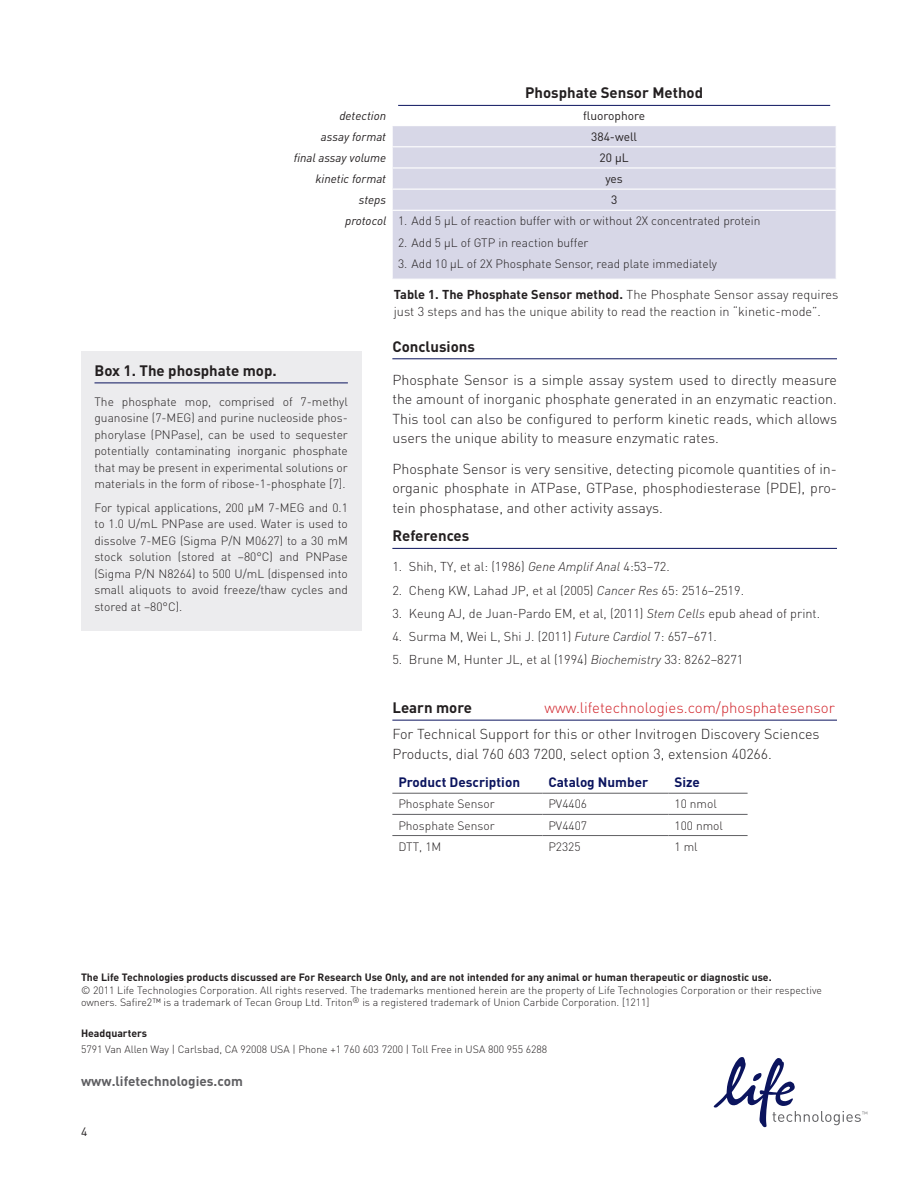
<style>
.page{position:relative;width:918px;height:1188px;background:#fff}
.page>*{position:absolute;margin:0;border:0;box-sizing:border-box;transform-origin:0 0}
.IVG_LT_Subheading1{font:700 15px "DIN Pro";color:#231f20}
.Subheading1_Other{font:300 15px "DIN Pro";color:#d1232a}
.Subheading1_Other-2{font:700 15px "DIN Pro";color:#231f20}
.IVG_LT_Paragraph{font:300 14.25px/19.5px "DIN Pro";color:#231f20;text-align:justify}
.t1{font:700 13.5px "DIN Pro";color:#0b145e}
.t2{font:700 13.5px "DIN Pro";color:#5f5f62}
.IVG_LT_References{font:300 12.75px "DIN Pro";color:#231f20}
.IVG_LT_FigureLegend{font:300 12.75px/16.5px "DIN Pro";color:#231f20}
.IVG_LT_Box{font:300 12px/16.5px "DIN Pro";color:#231f20;text-align:justify}
.t3{font:italic 12px "DIN Pro";color:#231f20}
.t4{font:12px "DIN Pro";color:#231f20}
.t5{font:300 10.5px/12.6px "DIN Pro";color:#231f20}
.t6{font:700 10.5px "DIN Pro";color:#231f20}
.s1{font-weight:700}
.s2{font-style:italic}
</style>
<div class="page">
<svg style="left:713px;top:1057px;width:154px;height:71px"></svg>
<div style="left:81px;top:351px;width:280px;height:279px;background:#ececee"></div>
<hr style="left:94px;top:383px;width:254px;height:1px;background:#0b145e">
<hr style="left:392px;top:793px;width:150px;height:1px;background:#5f5f62">
<hr style="left:542px;top:793px;width:127px;height:1px;background:#5f5f62">
<hr style="left:669px;top:793px;width:79px;height:1px;background:#5f5f62">
<hr style="left:392px;top:814px;width:150px;height:1px;background:#5f5f62">
<hr style="left:542px;top:814px;width:127px;height:1px;background:#5f5f62">
<hr style="left:669px;top:814px;width:79px;height:1px;background:#5f5f62">
<hr style="left:392px;top:835px;width:150px;height:1px;background:#5f5f62">
<hr style="left:542px;top:835px;width:127px;height:1px;background:#5f5f62">
<hr style="left:669px;top:835px;width:79px;height:1px;background:#5f5f62">
<hr style="left:392px;top:359px;width:445px;height:1px;background:#0b145e">
<hr style="left:392px;top:548px;width:445px;height:1px;background:#0b145e">
<hr style="left:392px;top:720px;width:445px;height:1px;background:#0b145e">
<div style="left:393px;top:126px;width:443px;height:153px;background:#d7d7e7"></div>
<hr style="left:392px;top:146px;width:445px;height:1px;background:#fff">
<hr style="left:392px;top:167px;width:445px;height:2px;background:#fff">
<hr style="left:392px;top:189px;width:445px;height:1px;background:#fff">
<svg style="left:392px;top:126px;width:1px;height:84px"></svg>
<hr style="left:392px;top:210px;width:445px;height:1px;background:#fff">
<hr style="left:398px;top:105px;width:432px;height:1px;background:#0b145e">
<p class="IVG_LT_Subheading1" style="left:525px;top:83px;width:179px">Phosphate Sensor Method</p>
<p class="t3" style="left:339px;top:108px;width:48px">detection</p>
<p class="t4" style="left:583px;top:107px;width:63px">fluorophore</p>
<p class="t3" style="left:321px;top:129px;width:67px">assay format</p>
<p class="t4" style="left:591px;top:128px;width:48px">384-well</p>
<p class="t3" style="left:294px;top:150px;width:94px">final assay volume</p>
<p class="t4" style="left:600px;top:149px;width:31px">20 µL</p>
<p class="t3" style="left:315px;top:171px;width:72px">kinetic format</p>
<p class="t4" style="left:605px;top:171px;width:19px">yes</p>
<p class="t3" style="left:359px;top:193px;width:29px">steps</p>
<p class="t4" style="left:611px;top:192px;width:8px">3</p>
<p class="t3" style="left:345px;top:214px;width:43px">protocol</p>
<p class="IVG_LT_Box" style="left:398px;top:212px;width:364px">1. Add 5 µL of reaction buffer with or without 2X concentrated protein</p>
<p class="IVG_LT_Box" style="left:398px;top:234px;width:192px">2. Add 5 µL of GTP in reaction buffer</p>
<p class="IVG_LT_Box" style="left:398px;top:255px;width:320px">3. Add 10 µL of 2X Phosphate Sensor, read plate immediately</p>
<p class="IVG_LT_FigureLegend" style="left:394px;top:286px;width:446px"><span class="s1">Table 1. The Phosphate Sensor method.</span> The Phosphate Sensor assay requires just 3 steps and has the unique ability to read the reaction in “kinetic-mode”.</p>
<p class="IVG_LT_Subheading1" style="left:94px;top:360px;width:184px">Box 1. The phosphate mop.</p>
<p class="IVG_LT_Box" style="left:94px;top:393px;width:255px">The phosphate mop, comprised of 7-methyl guanosine (7-MEG) and purine nucleoside phos&shy;phorylase (PNPase), can be used to sequester potentially contaminating inorganic phosphate that may be present in experimental solutions or materials in the form of ribose-1-phosphate [7].</p>
<p class="IVG_LT_Box" style="left:94px;top:499px;width:255px">For typical applications, 200 μM 7-MEG and 0.1 to 1.0 U/mL PNPase are used. Water is used to dissolve 7-MEG (Sigma P/N M0627) to a 30 mM stock solution (stored at –80°C) and PNPase (Sigma P/N N8264) to 500 U/mL (dispensed into small aliquots to avoid freeze/thaw cycles and stored at –80°C).</p>
<p class="IVG_LT_Subheading1" style="left:392px;top:336px;width:84px">Conclusions</p>
<p class="IVG_LT_Paragraph" style="left:392px;top:369px;width:446px">Phosphate Sensor is a simple assay system used to directly measure the amount of inorganic phosphate generated in an enzymatic reaction.<br>This tool can also be configured to perform kinetic reads, which allows users the unique ability to measure enzymatic rates.</p>
<p class="IVG_LT_Paragraph" style="left:392px;top:458px;width:446px">Phosphate Sensor is very sensitive, detecting picomole quantities of in&shy;organic phosphate in ATPase, GTPase, phosphodiesterase (PDE), pro&shy;tein phosphatase, and other activity assays.</p>
<p class="IVG_LT_Subheading1" style="left:392px;top:526px;width:78px">References</p>
<p class="IVG_LT_References" style="left:392px;top:558px;width:279px">1. Shih, TY, et al: (1986) <span class="s2">Gene Amplif Anal</span> 4:53–72.</p>
<p class="IVG_LT_References" style="left:392px;top:581px;width:353px">2. Cheng KW, Lahad JP, et al (2005) <span class="s2">Cancer Res</span> 65: 2516–2519.</p>
<p class="IVG_LT_References" style="left:392px;top:605px;width:429px">3. Keung AJ, de Juan-Pardo EM, et al, (2011) <span class="s2">Stem Cells</span> epub ahead of print.</p>
<p class="IVG_LT_References" style="left:392px;top:628px;width:326px">4. Surma M, Wei L, Shi J. (2011) <span class="s2">Future Cardiol</span> 7: 657–671.</p>
<p class="IVG_LT_References" style="left:392px;top:651px;width:353px">5. Brune M, Hunter JL, et al (1994) <span class="s2">Biochemistry</span> 33: 8262–8271</p>
<p class="Subheading1_Other-2" style="left:392px;top:698px;width:81px">Learn more</p>
<p class="Subheading1_Other" style="left:545px;top:698px;width:292px">www.lifetechnologies.com/phosphatesensor</p>
<p class="IVG_LT_Paragraph" style="left:392px;top:724px;width:429px">For Technical Support for this or other Invitrogen Discovery Sciences<br>Products, dial 760 603 7200, select option 3, extension 40266.</p>
<p class="t1" style="left:398px;top:773px;width:123px">Product Description</p>
<p class="t1" style="left:548px;top:773px;width:101px">Catalog Number</p>
<p class="t1" style="left:675px;top:773px;width:27px">Size</p>
<p class="IVG_LT_Box" style="left:398px;top:795px;width:98px">Phosphate Sensor</p>
<p class="IVG_LT_Box" style="left:548px;top:795px;width:40px">PV4406</p>
<p class="IVG_LT_Box" style="left:675px;top:795px;width:44px">10 nmol</p>
<p class="IVG_LT_Box" style="left:398px;top:816px;width:98px">Phosphate Sensor</p>
<p class="IVG_LT_Box" style="left:548px;top:816px;width:40px">PV4407</p>
<p class="IVG_LT_Box" style="left:675px;top:816px;width:50px">100 nmol</p>
<p class="IVG_LT_Box" style="left:398px;top:838px;width:44px">DTT, 1M</p>
<p class="IVG_LT_Box" style="left:548px;top:838px;width:34px">P2325</p>
<p class="IVG_LT_Box" style="left:675px;top:838px;width:25px">1 ml</p>
<p class="t6" style="left:81px;top:970px;width:692px">The Life Technologies products discussed are For Research Use Only, and are not intended for any animal or human therapeutic or diagnostic use.</p>
<p class="t5" style="left:81px;top:983px;width:742px">© 2011 Life Technologies Corporation. All rights reserved. The trademarks mentioned herein are the property of Life Technologies Corporation or their respective owners. Safire2™ is a trademark of Tecan Group Ltd. Triton<sup>®</sup> is a registered trademark of Union Carbide Corporation. [1211]</p>
<p class="t6" style="left:81px;top:1026px;width:68px">Headquarters</p>
<p class="t5" style="left:81px;top:1043px;width:468px">5791 Van Allen Way | Carlsbad, CA 92008 USA | Phone +1 760 603 7200 | Toll Free in USA 800 955 6288</p>
<p class="t2" style="left:81px;top:1072px;width:163px">www.lifetechnologies.com</p>
<p class="t4" style="left:81px;top:1124px;width:8px">4</p>
</div>
